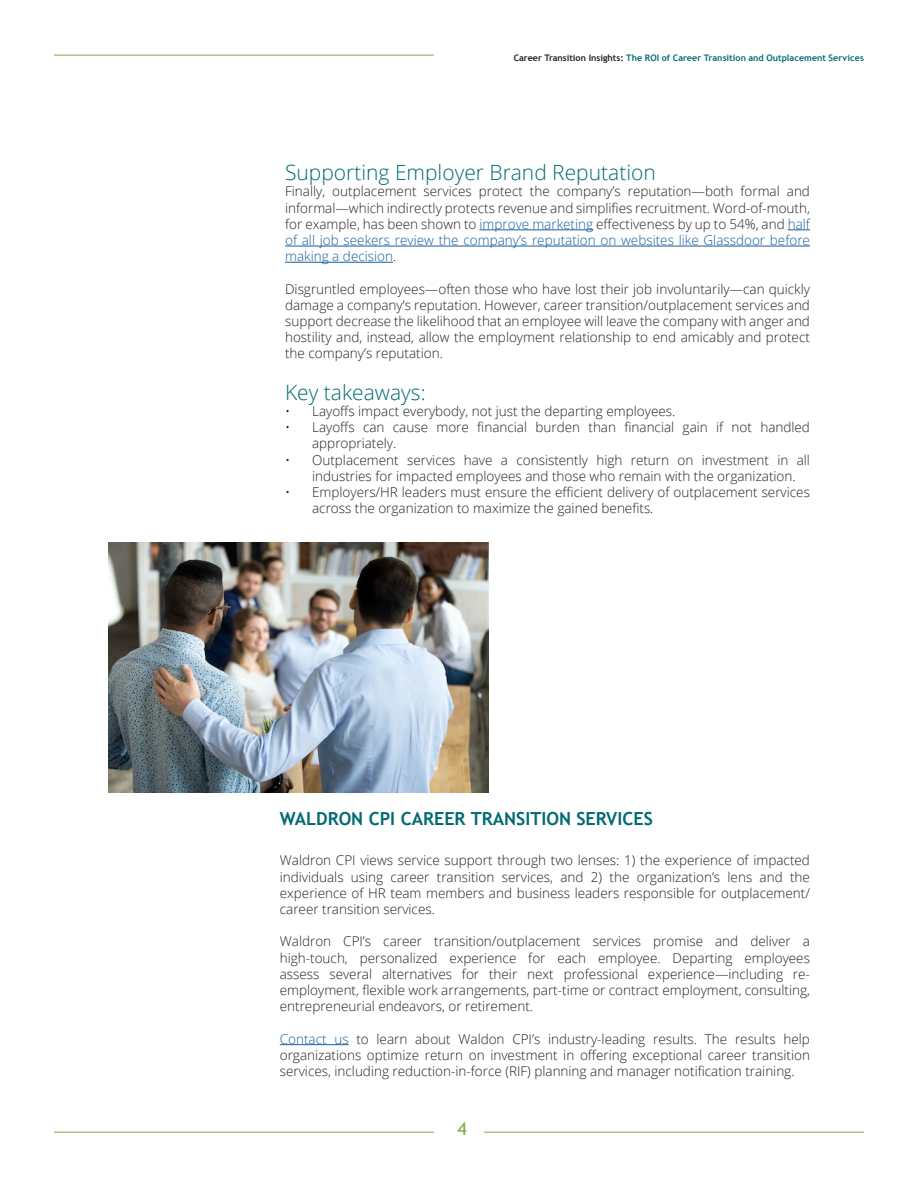
<style>
.page{position:relative;width:918px;height:1188px;background:#fff}
.page>*{position:absolute;margin:0;border:0;box-sizing:border-box;transform-origin:0 0}
.t1{font:300 21px "Open Sans";color:#006a71}
.t2{font:700 18px "Trebuchet MS";color:#006a71}
.t3{font:18px "Trebuchet MS";color:#7daa40}
.t4{font:300 13.5px/16.2px "Open Sans";color:#231f20;text-align:justify}
.t5{font:700 9px "Trebuchet MS";color:#006a71}
.s1{color:#231f20}
.s2{color:#175d9e}
</style>
<div class="page">
<hr style="left:480px;top:230px;width:113px;height:1px;background:#175d9e">
<svg style="left:788px;top:230px;width:22px;height:1px"></svg>
<hr style="left:285px;top:246px;width:525px;height:1px;background:#175d9e">
<hr style="left:285px;top:262px;width:108px;height:1px;background:#175d9e">
<img style="left:108px;top:542px;width:380px;height:251px">
<hr style="left:280px;top:1044px;width:69px;height:1px;background:#175d9e">
<hr style="left:54px;top:1132px;width:380px;height:1px;background:#7daa40">
<hr style="left:484px;top:1132px;width:380px;height:1px;background:#7daa40">
<hr style="left:54px;top:55px;width:380px;height:1px;background:#7daa40">
<p class="t5" style="left:514px;top:53px;width:352px"><span class="s1">Career Transition Insights:</span> The ROI of Career Transition and Outplacement Services</p>
<p class="t1" style="left:285px;top:158px;width:372px">Supporting Employer Brand Reputation</p>
<p class="t4" style="left:285px;top:183px;width:526px">Finally, outplacement services protect the company’s reputation—both formal and informal—which indirectly protects revenue and simplifies recruitment. Word-of-mouth, for example, has been shown to <span class="s2">improve marketing</span> effectiveness by up to 54%, and <span class="s2">half of all job seekers review the company’s reputation on websites like Glassdoor before making a decision</span>.</p>
<p class="t4" style="left:285px;top:280px;width:526px">Disgruntled employees—often those who have lost their job involuntarily—can quickly damage a company’s reputation. However, career transition/outplacement services and support decrease the likelihood that an employee will leave the company with anger and hostility and, instead, allow the employment relationship to end amicably and protect the company’s reputation.</p>
<p class="t1" style="left:285px;top:378px;width:142px">Key takeaways:</p>
<p class="t4" style="left:285px;top:403px;width:392px">• Layoffs impact everybody, not just the departing employees.</p>
<p class="t4" style="left:312px;top:419px;width:499px;text-indent:-27px">• Layoffs can cause more financial burden than financial gain if not handled appropriately.</p>
<p class="t4" style="left:312px;top:451px;width:499px;text-indent:-27px">• Outplacement services have a consistently high return on investment in all industries for impacted employees and those who remain with the organization.</p>
<p class="t4" style="left:312px;top:484px;width:499px;text-indent:-27px">• Employers/HR leaders must ensure the efficient delivery of outplacement services across the organization to maximize the gained benefits.</p>
<p class="t2" style="left:280px;top:808px;width:375px">WALDRON CPI CAREER TRANSITION SERVICES</p>
<p class="t4" style="left:280px;top:852px;width:532px">Waldron CPI views service support through two lenses: 1) the experience of impacted individuals using career transition services, and 2) the organization’s lens and the experience of HR team members and business leaders responsible for outplacement/ career transition services.</p>
<p class="t4" style="left:280px;top:933px;width:532px">Waldron CPI’s career transition/outplacement services promise and deliver a high-touch, personalized experience for each employee. Departing employees assess several alternatives for their next professional experience—including re&shy;employment, flexible work arrangements, part-time or contract employment, consulting, entrepreneurial endeavors, or retirement.</p>
<p class="t4" style="left:280px;top:1030px;width:532px"><span class="s2">Contact us</span> to learn about Waldon CPI’s industry-leading results. The results help organizations optimize return on investment in offering exceptional career transition services, including reduction-in-force (RIF) planning and manager notification training.</p>
<p class="t3" style="left:458px;top:1118px;width:11px">4</p>
</div>
